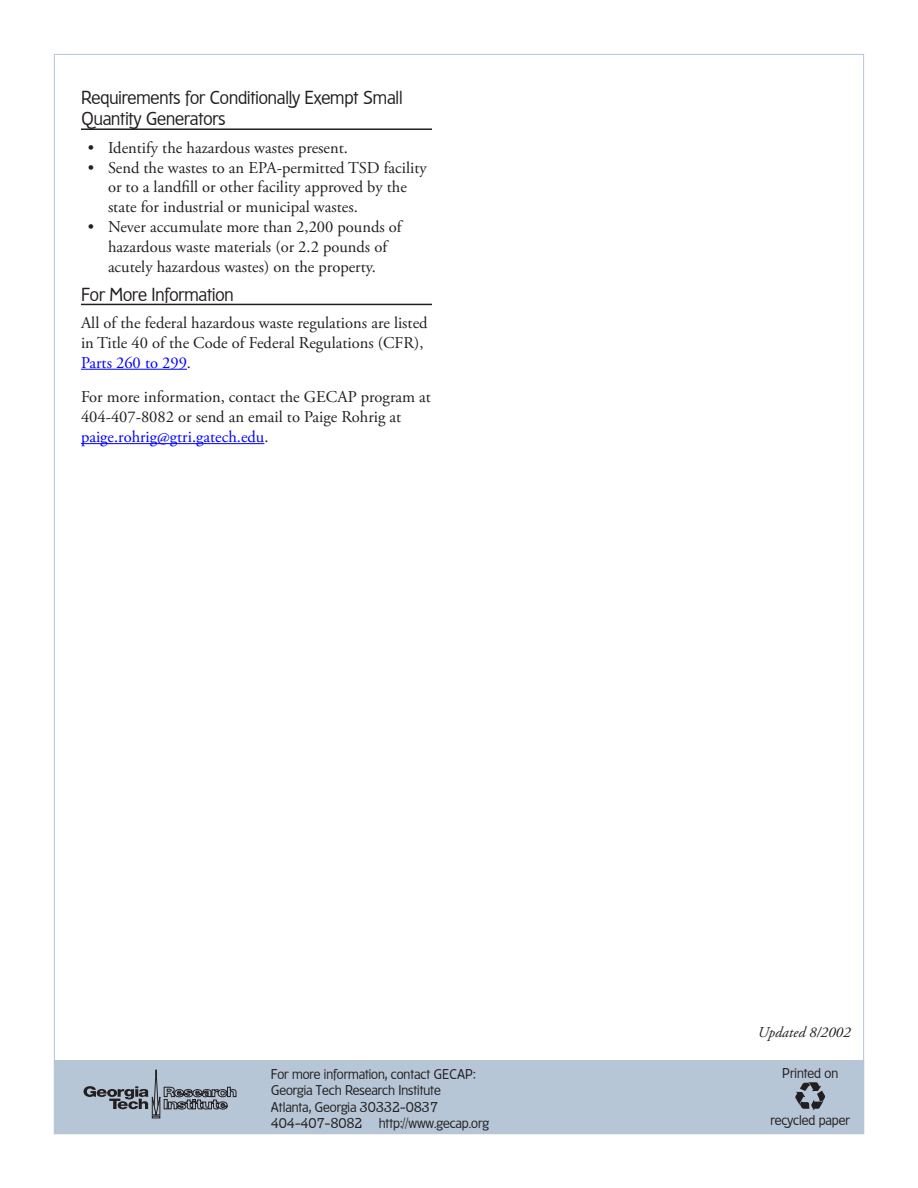
<style>
.page{position:relative;width:918px;height:1188px;background:#fff}
.page>*{position:absolute;margin:0;border:0;box-sizing:border-box;transform-origin:0 0}
.SMALL_HEADING{font:18px/21.6px "TF Maltby Antique";color:#231f20}
.Body_Text{font:16.5px/19.8px "Adobe Garamond Pro";color:#231f20}
.t1{font:italic 15px "Adobe Garamond Pro";color:#231f20}
.t2{font:13.5px "TF Maltby Antique";color:#231f20}
.s1{color:#00f}
</style>
<div class="page">
<div style="left:54px;top:54px;width:810px;height:1080px;background:#fff;border:1px solid #b6c6d6"></div>
<hr style="left:81px;top:128px;width:351px;height:2px;background:#231f20">
<hr style="left:81px;top:304px;width:351px;height:1px;background:#231f20">
<hr style="left:81px;top:369px;width:106px;height:1px;background:#00f">
<hr style="left:81px;top:443px;width:183px;height:1px;background:#00f">
<div style="left:54px;top:1060px;width:810px;height:74px;background:#b6c6d6"></div>
<svg style="left:84px;top:1069px;width:152px;height:49px"></svg>
<svg style="left:795px;top:1082px;width:30px;height:28px"></svg>
<p class="SMALL_HEADING" style="left:81px;top:87px;width:323px">Requirements for Conditionally Exempt Small<br>Quantity Generators</p>
<p class="Body_Text" style="left:88px;top:138px;width:262px">• Identify the hazardous wastes present.</p>
<p class="Body_Text" style="left:108px;top:158px;width:320px;text-indent:-20px">• Send the wastes to an EPA-permitted TSD facility or to a landfill or other facility approved by the state for industrial or municipal wastes.</p>
<p class="Body_Text" style="left:88px;top:217px;width:315px;text-align:center">• Never accumulate more than 2,200 pounds of hazardous waste materials (or 2.2 pounds of acutely hazardous wastes) on the property.</p>
<p class="SMALL_HEADING" style="left:81px;top:283px;width:154px">For More Information</p>
<p class="Body_Text" style="left:81px;top:313px;width:348px">All of the federal hazardous waste regulations are listed in Title 40 of the Code of Federal Regulations (CFR),<br><span class="s1">Parts 260 to 299</span>.</p>
<p class="Body_Text" style="left:81px;top:388px;width:351px">For more information, contact the GECAP program at<br>404-407-8082 or send an email to Paige Rohrig at <span class="s1">paige.rohrig@gtri.gatech.edu</span>.</p>
<p class="t2" style="left:271px;top:1066px;width:206px">For more information, contact GECAP:</p>
<p class="t2" style="left:271px;top:1083px;width:171px">Georgia Tech Research Institute</p>
<p class="t2" style="left:271px;top:1099px;width:169px">Atlanta, Georgia 30332-0837</p>
<p class="t2" style="left:271px;top:1115px;width:220px">404-407-8082 http://www.gecap.org</p>
<p class="t1" style="left:758px;top:1023px;width:94px">Updated 8/2002</p>
<p class="t2" style="left:782px;top:1065px;width:57px">Printed on</p>
<p class="t2" style="left:770px;top:1113px;width:81px">recycled paper</p>
</div>
